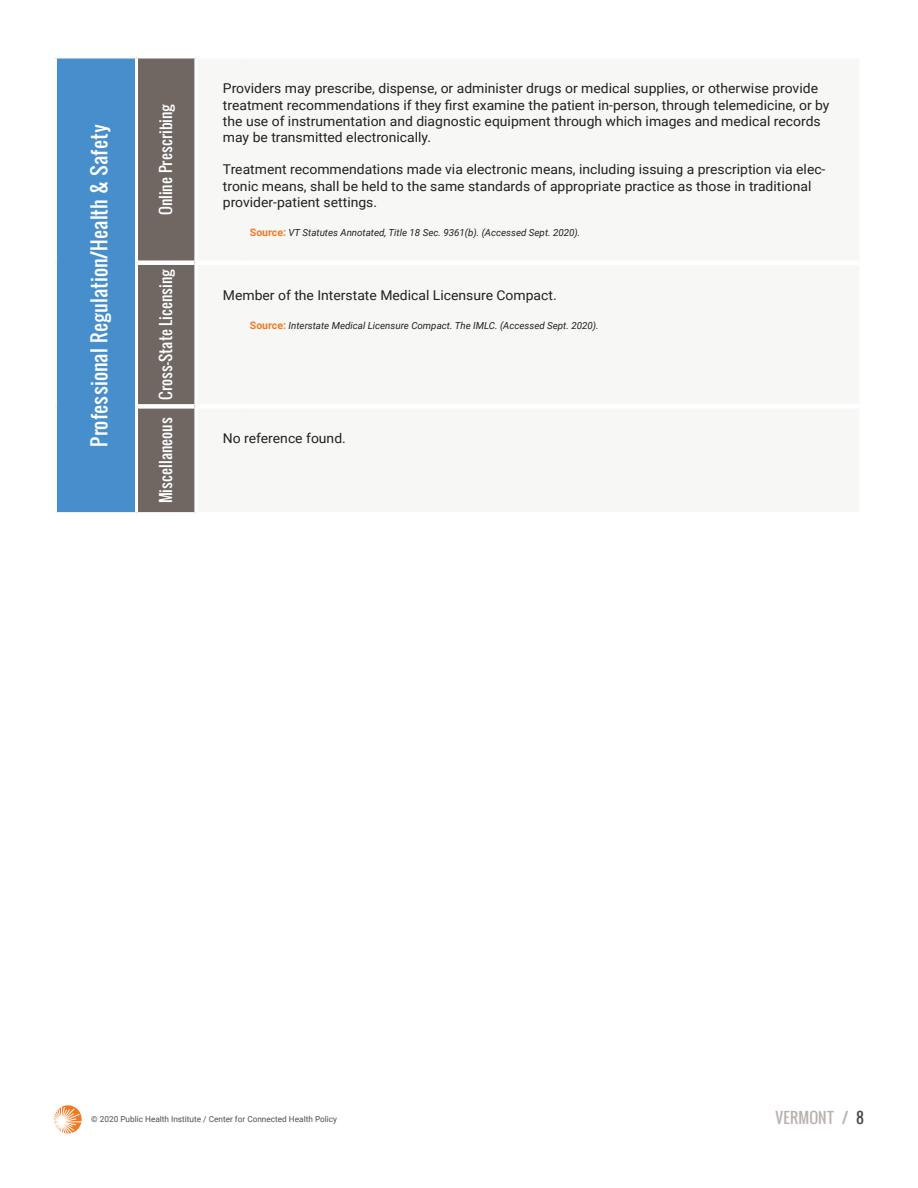
<style>
.page{position:relative;width:918px;height:1188px;background:#fff}
.page>*{position:absolute;margin:0;border:0;box-sizing:border-box;transform-origin:0 0}
.t1{font:19.5px "Oswald";color:#fff}
.t2{font:15px "Oswald";color:#fff}
.t3{font:15px "Oswald";color:#bab1ae}
.t4{font:13.5px/16.2px "Roboto";color:#231f20}
.t5{font:italic 9.75px "Roboto";color:#231f20}
.t6{font:8.25px "Roboto";color:#514e4c}
.s1{font-weight:700;font-style:normal;font-size:10.5px;color:#f47921}
.s2{color:#514e4c}
</style>
<div class="page">
<svg style="left:54px;top:1105px;width:28px;height:29px"></svg>
<div style="left:56px;top:56px;width:80px;height:458px;background:#468fcc"></div>
<div style="left:136px;top:58px;width:60px;height:454px;background:#706763"></div>
<hr style="left:54px;top:54px;width:82px;height:4px;background:#fff">
<div style="left:138px;top:260px;width:56px;height:5px;background:#fff"></div>
<div style="left:138px;top:404px;width:56px;height:5px;background:#fff"></div>
<div style="left:54px;top:512px;width:82px;height:5px;background:#fff"></div>
<hr style="left:54px;top:59px;width:3px;height:204px;background:#fff">
<hr style="left:135px;top:59px;width:3px;height:204px;background:#fff">
<hr style="left:194px;top:59px;width:3px;height:204px;background:#fff">
<hr style="left:54px;top:263px;width:3px;height:143px;background:#fff">
<hr style="left:135px;top:263px;width:3px;height:143px;background:#fff">
<hr style="left:194px;top:263px;width:3px;height:143px;background:#fff">
<hr style="left:54px;top:406px;width:3px;height:106px;background:#fff">
<hr style="left:135px;top:406px;width:3px;height:106px;background:#fff">
<hr style="left:194px;top:406px;width:3px;height:106px;background:#fff">
<p class="t1" style="left:84px;top:447px;width:324px;rotate:-90deg">Professional Regulation/Health &amp; Safety</p>
<p class="t2" style="left:154px;top:215px;width:113px;rotate:-90deg">Online Prescribing</p>
<p class="t2" style="left:154px;top:400px;width:133px;rotate:-90deg">Cross-State Licensing</p>
<p class="t2" style="left:154px;top:503px;width:88px;rotate:-90deg">Miscellaneous</p>
<p class="t4" style="left:223px;top:80px;width:608px">Providers may prescribe, dispense, or administer drugs or medical supplies, or otherwise provide treatment recommendations if they first examine the patient in-person, through telemedicine, or by the use of instrumentation and diagnostic equipment through which images and medical records may be transmitted electronically.</p>
<p class="t4" style="left:223px;top:161px;width:604px">Treatment recommendations made via electronic means, including issuing a prescription via elec&shy;tronic means, shall be held to the same standards of appropriate practice as those in traditional provider-patient settings.</p>
<p class="t5" style="left:250px;top:225px;width:332px"><span class="s1">Source:</span> VT Statutes Annotated, Title 18 Sec. 9361(b). (Accessed Sept. 2020).</p>
<p class="t4" style="left:223px;top:286px;width:335px">Member of the Interstate Medical Licensure Compact.</p>
<p class="t5" style="left:250px;top:319px;width:350px"><span class="s1">Source:</span> Interstate Medical Licensure Compact. The IMLC. (Accessed Sept. 2020).</p>
<p class="t4" style="left:223px;top:430px;width:124px">No reference found.</p>
<p class="t6" style="left:91px;top:1113px;width:247px">© 2020 Public Health Institute / Center for Connected Health Policy</p>
<p class="t3" style="left:775px;top:1106px;width:90px">VERMONT / <span class="s2">8</span></p>
</div>
